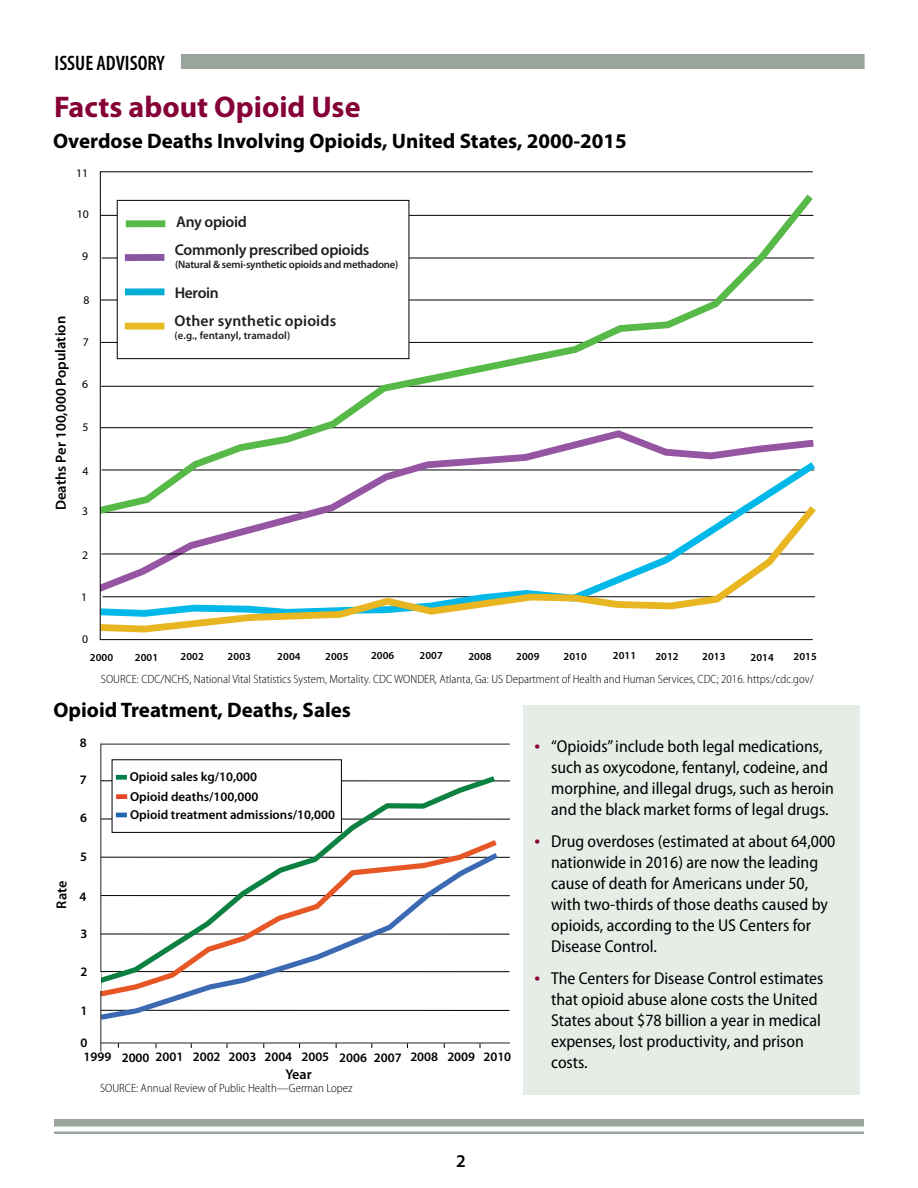
<style>
.page{position:relative;width:918px;height:1188px;background:#fff}
.page>*{position:absolute;margin:0;border:0;box-sizing:border-box;transform-origin:0 0}
.t1{font:700 30px "Myriad Pro";color:#860038}
.t2{font:700 21px "Myriad Pro";color:#000}
.t3{font:600 condensed 21px "Myriad Pro";color:#000}
.t4{font:600 18px "Myriad Pro";color:#000}
.t5{font:semi-condensed 17.25px/21px "Myriad Pro";color:#000}
.t6{font:600 15.6px/27.3px "Myriad Pro";letter-spacing:-.02em;color:#231f20}
.t7{font:600 15.6px/28.5px "Myriad Pro";letter-spacing:.01em;color:#231f20}
.t8{font:600 14.7px "Myriad Pro";letter-spacing:-.005em;color:#000}
.t9{font:600 14.1px "Myriad Pro";color:#000}
.t10{font:600 13.05px/19px "Myriad Pro";color:#000}
.t11{font:300 semi-condensed 12px "Myriad Pro";color:#000}
.t12{font:11.7px "Myriad Pro";color:#000}
.t13{font:600 10.8px "Myriad Pro";letter-spacing:.01em;color:#000}
.t14{font:600 10.8px "Myriad Pro";letter-spacing:-.02em;color:#231f20}
.t15{font:600 10.8px "Myriad Pro";letter-spacing:.01em;color:#231f20}
.s1{font-size:21px;color:#860038}
</style>
<div class="page">
<div style="left:181px;top:54px;width:684px;height:15px;background:#99a49a"></div>
<div style="left:523px;top:705px;width:337px;height:390px;background:#e6ede7"></div>
<svg style="left:100px;top:744px;width:410px;height:308px"></svg>
<div style="left:95px;top:972px;width:6px;height:18px;background:#fff"></div>
<svg style="left:99px;top:187px;width:716px;height:269px"></svg>
<svg style="left:99px;top:456px;width:716px;height:43px"></svg>
<svg style="left:99px;top:499px;width:717px;height:137px"></svg>
<div style="left:117px;top:200px;width:292px;height:159px;background:#fff"></div>
<div style="left:117px;top:200px;width:292px;height:159px;border:1px solid #000"></div>
<div style="left:126px;top:220px;width:39px;height:7px;background:#57b947"></div>
<div style="left:125px;top:254px;width:39px;height:7px;background:#8755a2"></div>
<div style="left:125px;top:288px;width:39px;height:7px;background:#00add4"></div>
<div style="left:125px;top:323px;width:39px;height:7px;background:#e7bc20"></div>
<div style="left:430px;top:407px;width:135px;height:12px;background:#fff"></div>
<div style="left:54px;top:1119px;width:810px;height:7px;background:#99a49a"></div>
<hr style="left:54px;top:1131px;width:810px;height:3px;background:#99a49a">
<p class="t3" style="left:55px;top:50px;width:112px">ISSUE ADVISORY</p>
<h1 class="t1" style="left:54px;top:87px;width:308px">Facts about Opioid Use</h1>
<p class="t2" style="left:53px;top:128px;width:575px">Overdose Deaths Involving Opioids, United States, 2000-2015</p>
<p class="t12" style="left:76px;top:166px;width:14px">11</p>
<p class="t12" style="left:77px;top:206px;width:14px">10</p>
<p class="t12" style="left:82px;top:249px;width:8px">9</p>
<p class="t12" style="left:83px;top:292px;width:8px">8</p>
<p class="t12" style="left:83px;top:335px;width:8px">7</p>
<p class="t12" style="left:82px;top:377px;width:8px">6</p>
<p class="t12" style="left:83px;top:420px;width:8px">5</p>
<p class="t12" style="left:83px;top:464px;width:8px">4</p>
<p class="t12" style="left:82px;top:504px;width:8px">3</p>
<p class="t12" style="left:82px;top:547px;width:8px">2</p>
<p class="t12" style="left:81px;top:589px;width:8px">1</p>
<p class="t12" style="left:82px;top:632px;width:8px">0</p>
<p class="t6" style="left:175px;top:208px;width:196px">Any opioid<br>Commonly prescribed opioids</p>
<p class="t14" style="left:175px;top:257px;width:225px">(Natural &amp; semi-synthetic opioids and methadone)</p>
<p class="t7" style="left:175px;top:278px;width:163px">Heroin<br>Other synthetic opioids</p>
<p class="t15" style="left:175px;top:329px;width:117px">(e.g., fentanyl, tramadol)</p>
<p class="t8" style="left:51px;top:510px;width:196px;rotate:-90deg">Deaths Per 100,000 Population</p>
<p class="t13" style="left:90px;top:650px;width:25px">2000</p>
<p class="t13" style="left:135px;top:650px;width:25px">2001</p>
<p class="t13" style="left:180px;top:649px;width:25px">2002</p>
<p class="t13" style="left:228px;top:650px;width:25px">2003</p>
<p class="t13" style="left:277px;top:649px;width:25px">2004</p>
<p class="t13" style="left:325px;top:649px;width:25px">2005</p>
<p class="t13" style="left:371px;top:649px;width:25px">2006</p>
<p class="t13" style="left:420px;top:649px;width:25px">2007</p>
<p class="t13" style="left:468px;top:649px;width:25px">2008</p>
<p class="t13" style="left:516px;top:649px;width:25px">2009</p>
<p class="t13" style="left:564px;top:649px;width:25px">2010</p>
<p class="t13" style="left:613px;top:649px;width:25px">2011</p>
<p class="t13" style="left:655px;top:649px;width:25px">2012</p>
<p class="t13" style="left:702px;top:650px;width:25px">2013</p>
<p class="t13" style="left:751px;top:650px;width:25px">2014</p>
<p class="t13" style="left:793px;top:649px;width:25px">2015</p>
<p class="t11" style="left:101px;top:673px;width:714px">SOURCE: CDC/NCHS, National Vital Statistics System, Mortality. CDC WONDER, Atlanta, Ga: US Department of Health and Human Services, CDC; 2016. https:/cdc.gov/</p>
<p class="t2" style="left:54px;top:696px;width:299px">Opioid Treatment, Deaths, Sales</p>
<p class="t9" style="left:53px;top:908px;width:29px;rotate:-89deg">Rate</p>
<p class="t10" style="left:80px;top:733px;width:8px">8</p>
<p class="t10" style="left:80px;top:770px;width:8px">7</p>
<p class="t10" style="left:80px;top:808px;width:8px">6</p>
<p class="t10" style="left:80px;top:847px;width:8px">5</p>
<p class="t10" style="left:80px;top:886px;width:8px">4</p>
<p class="t10" style="left:81px;top:923px;width:8px">3</p>
<p class="t10" style="left:80px;top:962px;width:8px">2</p>
<p class="t10" style="left:81px;top:1001px;width:8px">1</p>
<p class="t10" style="left:80px;top:1033px;width:8px">0</p>
<p class="t10" style="left:130px;top:767px;width:207px">Opioid sales kg/10,000<br>Opioid deaths/100,000<br>Opioid treatment admissions/10,000</p>
<p class="t10" style="left:84px;top:1047px;width:429px">1999 2000 2001 2002 2003 2004 2005 2006 2007 2008 2009 2010</p>
<p class="t9" style="left:285px;top:1065px;width:28px">Year</p>
<p class="t11" style="left:100px;top:1082px;width:254px">SOURCE: Annual Review of Public Health—German Lopez</p>
<p class="t4" style="left:456px;top:1150px;width:11px">2</p>
<p class="t5" style="left:551px;top:736px;width:284px;text-indent:-17px"><span class="s1">•</span> “Opioids” include both legal medications, such as oxycodone, fentanyl, codeine, and morphine, and illegal drugs, such as heroin and the black market forms of legal drugs.</p>
<p class="t5" style="left:551px;top:831px;width:286px;text-indent:-17px"><span class="s1">•</span> Drug overdoses (estimated at about 64,000 nationwide in 2016) are now the leading cause of death for Americans under 50, with two-thirds of those deaths caused by opioids, according to the US Centers for Disease Control.</p>
<p class="t5" style="left:551px;top:968px;width:274px;text-indent:-17px"><span class="s1">•</span> The Centers for Disease Control estimates that opioid abuse alone costs the United States about $78 billion a year in medical expenses, lost productivity, and prison costs.</p>
</div>
